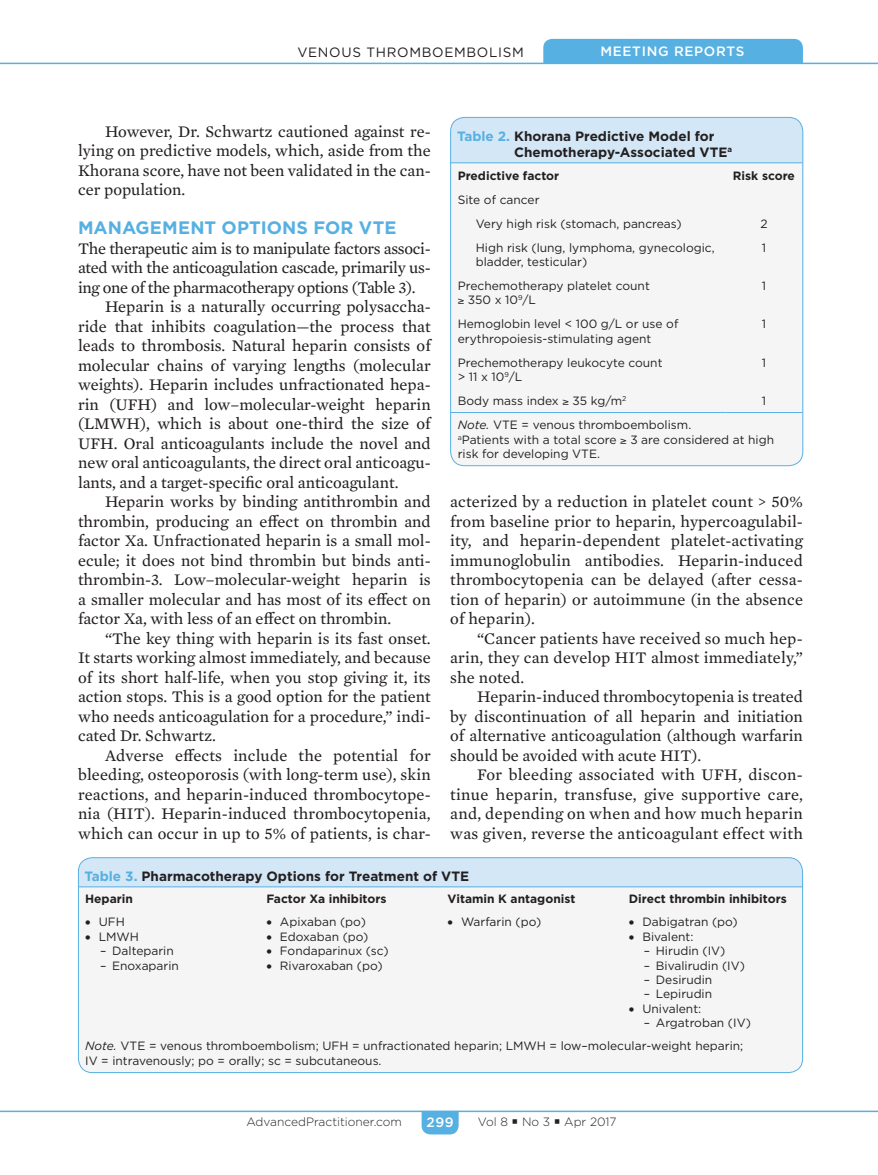
<style>
.page{position:relative;width:878px;height:1175px;background:#fff}
.page>*{position:absolute;margin:0;border:0;box-sizing:border-box;transform-origin:0 0}
.Subhead_1{font:700 18px "Gotham";letter-spacing:.005em;color:#57b0e2}
.Body_txt{font:16.5px/19.5px "Mercury Text G2";color:#231f20;text-align:justify}
.Body_txt_no-indent{font:16.5px/19.5px "Mercury Text G2";letter-spacing:-.02em;color:#231f20;text-align:justify}
.Table-Title{font:700 13.5px/16.2px "Gotham";color:#231f20}
.t1{font:13.5px "Gotham";letter-spacing:.05em;color:#231f20}
.t2{font:500 13.5px "Gotham";letter-spacing:.05em;color:#fff}
.Table-Text{font:12px/14.4px "Gotham";color:#231f20}
.Table-Text-2{font:700 12px "Gotham";color:#231f20}
.t3{font:300 12px "Gotham";color:#231f20}
.s1{color:#57b0e2}
.s2{font-style:italic}
</style>
<div class="page">
<hr style="left:0;top:1110px;width:878px;height:2px;background:#57b0e2">
<svg style="left:421px;top:1110px;width:37px;height:24px"></svg>
<hr style="left:0;top:63px;width:878px;height:1px;background:#57b0e2">
<div style="left:543px;top:39px;width:259px;height:24px;background:#57b0e2"></div>
<svg style="left:450px;top:117px;width:352px;height:349px"></svg>
<div style="left:452px;top:163px;width:349px;height:249px;background:#f5f5f6"></div>
<svg style="left:452px;top:412px;width:17px;height:1px"></svg>
<hr style="left:469px;top:412px;width:256px;height:1px;background:#57b0e2">
<hr style="left:725px;top:412px;width:77px;height:1px;background:#57b0e2">
<svg style="left:452px;top:162px;width:17px;height:1px"></svg>
<hr style="left:469px;top:162px;width:256px;height:1px;background:#57b0e2">
<hr style="left:725px;top:162px;width:77px;height:1px;background:#57b0e2">
<div style="left:450px;top:117px;width:353px;height:349px;border:1px solid #57b0e2;border-radius:14px"></div>
<svg style="left:78px;top:857px;width:724px;height:215px"></svg>
<div style="left:80px;top:887px;width:720px;height:146px;background:#f5f5f6"></div>
<hr style="left:79px;top:886px;width:181px;height:1px;background:#57b0e2">
<hr style="left:260px;top:886px;width:181px;height:1px;background:#57b0e2">
<hr style="left:441px;top:886px;width:181px;height:1px;background:#57b0e2">
<hr style="left:622px;top:886px;width:180px;height:1px;background:#57b0e2">
<div style="left:78px;top:857px;width:724px;height:216px;border:1px solid #57b0e2;border-radius:14px"></div>
<p class="t1" style="left:297px;top:43px;width:228px">VENOUS THROMBOEMBOLISM</p>
<p class="t2" style="left:600px;top:43px;width:145px">MEETING REPORTS</p>
<p class="Body_txt" style="left:78px;top:120px;width:354px;text-indent:27px">However, Dr. Schwartz cautioned against re&shy;lying on predictive models, which, aside from the Khorana score, have not been validated in the can&shy;cer population.</p>
<p class="Subhead_1" style="left:78px;top:216px;width:320px">MANAGEMENT OPTIONS FOR VTE</p>
<p class="Body_txt_no-indent" style="left:78px;top:237px;width:354px">The therapeutic aim is to manipulate factors associ&shy;ated with the anticoagulation cascade, primarily us&shy;ing one of the pharmacotherapy options (Table 3).</p>
<p class="Body_txt" style="left:78px;top:296px;width:354px;text-indent:27px">Heparin is a naturally occurring polysaccha&shy;ride that inhibits coagulation—the process that leads to thrombosis. Natural heparin consists of molecular chains of varying lengths (molecular weights). Heparin includes unfractionated hepa&shy;rin (UFH) and low–molecular-weight heparin (LMWH), which is about one-third the size of UFH. Oral anticoagulants include the novel and new oral anticoagulants, the direct oral anticoagu&shy;lants, and a target-specific oral anticoagulant.</p>
<p class="Body_txt" style="left:78px;top:491px;width:354px;text-indent:27px">Heparin works by binding antithrombin and thrombin, producing an effect on thrombin and factor Xa. Unfractionated heparin is a small mol&shy;ecule; it does not bind thrombin but binds anti&shy;thrombin-3. Low–molecular-weight heparin is a smaller molecular and has most of its effect on factor Xa, with less of an effect on thrombin.</p>
<p class="Body_txt" style="left:78px;top:627px;width:354px;text-indent:27px">“The key thing with heparin is its fast onset.<br>It starts working almost immediately, and because of its short half-life, when you stop giving it, its action stops. This is a good option for the patient who needs anticoagulation for a procedure,” indi&shy;cated Dr. Schwartz.</p>
<p class="Body_txt" style="left:78px;top:744px;width:354px;text-indent:27px">Adverse effects include the potential for bleeding, osteoporosis (with long-term use), skin reactions, and heparin-induced thrombocytope&shy;nia (HIT). Heparin-induced thrombocytopenia, which can occur in up to 5% of patients, is char-</p>
<p class="Table-Title" style="left:514px;top:128px;width:219px;text-indent:-57px"><span class="s1">Table 2.</span> Khorana Predictive Model for<br>Chemotherapy-Associated VTE<sup>a</sup></p>
<p class="Table-Text-2" style="left:458px;top:167px;width:103px">Predictive factor</p>
<p class="Table-Text-2" style="left:733px;top:167px;width:63px">Risk score</p>
<p class="Table-Text" style="left:458px;top:192px;width:83px">Site of cancer</p>
<p class="Table-Text" style="left:476px;top:216px;width:207px">Very high risk (stomach, pancreas)</p>
<p class="Table-Text" style="left:760px;top:216px;width:9px">2</p>
<p class="Table-Text" style="left:476px;top:240px;width:240px">High risk (lung, lymphoma, gynecologic, bladder, testicular)</p>
<p class="Table-Text" style="left:761px;top:240px;width:6px">1</p>
<p class="Table-Text" style="left:458px;top:278px;width:193px">Prechemotherapy platelet count ≥ 350 x 10<sup>9</sup>/L</p>
<p class="Table-Text" style="left:761px;top:278px;width:6px">1</p>
<p class="Table-Text" style="left:458px;top:317px;width:222px">Hemoglobin level &lt; 100 g/L or use of erythropoiesis-stimulating agent</p>
<p class="Table-Text" style="left:761px;top:317px;width:6px">1</p>
<p class="Table-Text" style="left:458px;top:355px;width:206px">Prechemotherapy leukocyte count &gt; 11 x 10<sup>9</sup>/L</p>
<p class="Table-Text" style="left:761px;top:355px;width:6px">1</p>
<p class="Table-Text" style="left:458px;top:393px;width:170px">Body mass index ≥ 35 kg/m<sup>2</sup></p>
<p class="Table-Text" style="left:761px;top:393px;width:6px">1</p>
<p class="Table-Text" style="left:458px;top:417px;width:235px"><span class="s2">Note.</span> VTE = venous thromboembolism.</p>
<p class="Table-Text" style="left:458px;top:432px;width:318px"><sup>a</sup>Patients with a total score ≥ 3 are considered at high risk for developing VTE.</p>
<p class="Body_txt" style="left:450px;top:491px;width:354px">acterized by a reduction in platelet count &gt; 50% from baseline prior to heparin, hypercoagulabil&shy;ity, and heparin-dependent platelet-activating immunoglobulin antibodies. Heparin-induced thrombocytopenia can be delayed (after cessa&shy;tion of heparin) or autoimmune (in the absence of heparin).</p>
<p class="Body_txt" style="left:450px;top:627px;width:354px;text-indent:27px">“Cancer patients have received so much hep&shy;arin, they can develop HIT almost immediately,” she noted.</p>
<p class="Body_txt" style="left:450px;top:686px;width:354px;text-indent:27px">Heparin-induced thrombocytopenia is treated by discontinuation of all heparin and initiation of alternative anticoagulation (although warfarin should be avoided with acute HIT).</p>
<p class="Body_txt" style="left:450px;top:764px;width:354px;text-indent:27px">For bleeding associated with UFH, discon&shy;tinue heparin, transfuse, give supportive care, and, depending on when and how much heparin was given, reverse the anticoagulant effect with</p>
<p class="Table-Title" style="left:84px;top:868px;width:386px"><span class="s1">Table 3.</span> Pharmacotherapy Options for Treatment of VTE</p>
<p class="Table-Text-2" style="left:85px;top:891px;width:49px">Heparin</p>
<p class="Table-Text-2" style="left:266px;top:891px;width:122px">Factor Xa inhibitors</p>
<p class="Table-Text-2" style="left:447px;top:891px;width:129px">Vitamin K antagonist</p>
<p class="Table-Text-2" style="left:628px;top:891px;width:159px">Direct thrombin inhibitors</p>
<p class="Table-Text" style="left:85px;top:914px;width:41px">• UFH</p>
<p class="Table-Text" style="left:85px;top:929px;width:55px">• LMWH</p>
<p class="Table-Text" style="left:100px;top:943px;width:75px">– Dalteparin</p>
<p class="Table-Text" style="left:100px;top:957px;width:80px">– Enoxaparin</p>
<p class="Table-Text" style="left:447px;top:914px;width:95px">• Warfarin (po)</p>
<p class="Table-Text" style="left:628px;top:914px;width:110px">• Dabigatran (po)</p>
<p class="Table-Text" style="left:628px;top:929px;width:66px">• Bivalent:</p>
<p class="Table-Text" style="left:644px;top:943px;width:83px">– Hirudin (IV)</p>
<p class="Table-Text" style="left:644px;top:957px;width:103px">– Bivalirudin (IV)</p>
<p class="Table-Text" style="left:644px;top:972px;width:70px">– Desirudin</p>
<p class="Table-Text" style="left:644px;top:986px;width:70px">– Lepirudin</p>
<p class="Table-Text" style="left:628px;top:1001px;width:74px">• Univalent:</p>
<p class="Table-Text" style="left:644px;top:1015px;width:108px">– Argatroban (IV)</p>
<p class="Table-Text" style="left:85px;top:1038px;width:659px"><span class="s2">Note.</span> VTE = venous thromboembolism; UFH = unfractionated heparin; LMWH = low–molecular-weight heparin;<br>IV = intravenously; po = orally; sc = subcutaneous.</p>
<p class="Table-Text" style="left:266px;top:914px;width:101px">• Apixaban (po)</p>
<p class="Table-Text" style="left:266px;top:929px;width:104px">• Edoxaban (po)</p>
<p class="Table-Text" style="left:266px;top:943px;width:124px">• Fondaparinux (sc)</p>
<p class="Table-Text" style="left:266px;top:957px;width:118px">• Rivaroxaban (po)</p>
<p class="t3" style="left:246px;top:1114px;width:157px">AdvancedPractitioner.com</p>
<p class="t2" style="left:426px;top:1113px;width:29px">299</p>
<p class="t3" style="left:478px;top:1113px;width:140px">Vol 8 ▪ No 3 ▪ Apr 2017</p>
</div>
